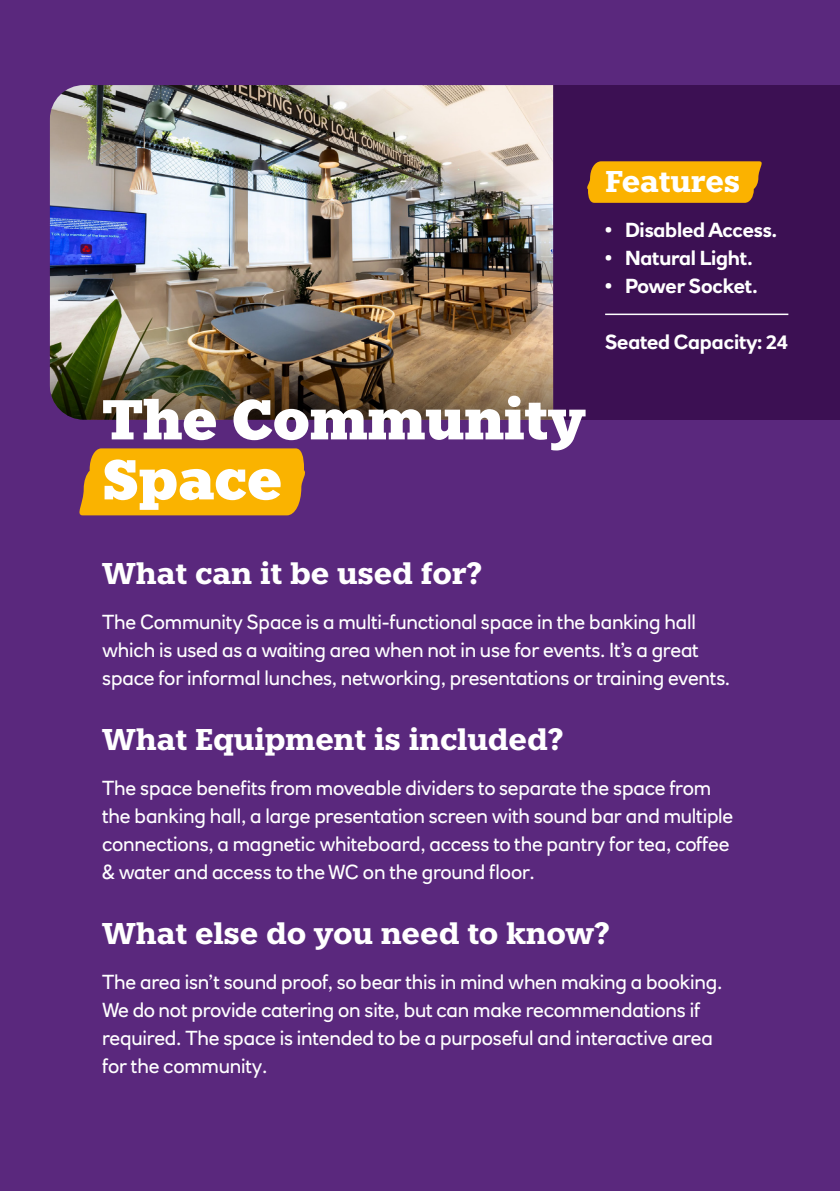
<style>
.page{position:relative;width:840px;height:1191px;background:#fff}
.page>*{position:absolute;margin:0;border:0;box-sizing:border-box;transform-origin:0 0}
.t1{font:900 56px/60px "Knile";letter-spacing:-.01em;color:#fff}
.t2{font:700 30px "Knile";letter-spacing:-.01em;color:#fff}
.t3{font:20px/28px "RN House Sans";letter-spacing:-.01em;color:#fff}
.t4{font:700 20px "RN House Sans";letter-spacing:-.01em;color:#fff}
</style>
<div class="page">
<div style="left:0;top:0;width:839px;height:1191px;background:#5a287d"></div>
<div style="left:553px;top:85px;width:286px;height:335px;background:#3c1053"></div>
<svg style="left:587px;top:161px;width:175px;height:42px;background:#efa805"></svg>
<hr style="left:604px;top:313px;width:183px;height:2px;background:#fff">
<img style="left:50px;top:85px;width:503px;height:335px">
<div style="left:79px;top:448px;width:226px;height:67px;background:#fab300"></div>
<h2 class="t2" style="left:604px;top:162px;width:136px">Features</h2>
<p class="t4" style="left:604px;top:217px;width:174px">• Disabled Access.</p>
<p class="t4" style="left:604px;top:245px;width:149px">• Natural Light.</p>
<p class="t4" style="left:604px;top:273px;width:154px">• Power Socket.</p>
<h1 class="t1" style="left:102px;top:390px;width:485px">The Community<br>Space</h1>
<p class="t4" style="left:604px;top:330px;width:184px">Seated Capacity: 24</p>
<h2 class="t2" style="left:102px;top:554px;width:381px">What can it be used for?</h2>
<p class="t3" style="left:102px;top:608px;width:629px">The Community Space is a multi-functional space in the banking hall which is used as a waiting area when not in use for events. It’s a great space for informal lunches, networking, presentations or training events.</p>
<h2 class="t2" style="left:102px;top:720px;width:463px">What Equipment is included?</h2>
<p class="t3" style="left:102px;top:774px;width:632px">The space benefits from moveable dividers to separate the space from the banking hall, a large presentation screen with sound bar and multiple connections, a magnetic whiteboard, access to the pantry for tea, coffee &amp; water and access to the WC on the ground floor.</p>
<h2 class="t2" style="left:102px;top:914px;width:509px">What else do you need to know?</h2>
<p class="t3" style="left:102px;top:968px;width:621px">The area isn’t sound proof, so bear this in mind when making a booking.<br>We do not provide catering on site, but can make recommendations if required. The space is intended to be a purposeful and interactive area for the community.</p>
</div>
